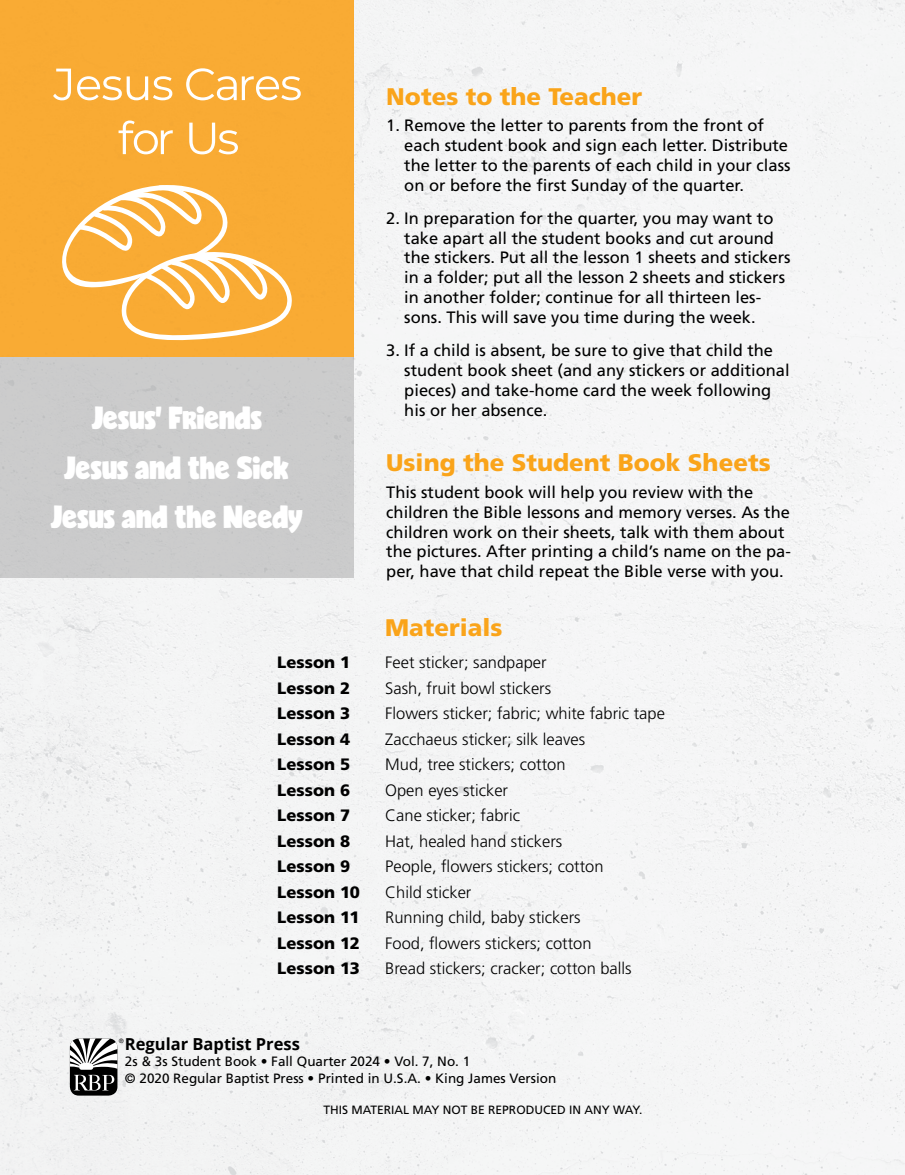
<style>
.page{position:relative;width:905px;height:1175px;background:#fff}
.page>*{position:absolute;margin:0;border:0;box-sizing:border-box;transform-origin:0 0}
.t1{font:30px/49.5px "Candy";letter-spacing:-.02em;color:#fff;text-align:center;scale:.95 1}
.t2{font:900 24px "Frutiger LT Std";color:#faa41a}
.t3{font:16.5px/19.8px "Frutiger LT Std";color:#000}
.t4{font:300 16.5px "Frutiger LT Std";color:#000}
.t5{font:900 16.5px "Frutiger LT Std";letter-spacing:.005em;color:#000}
.t6{font:700 16.5px "Open Sans";color:#000}
.t7{font:13.5px/16.2px "Frutiger LT Std";color:#000}
.t8{font:12px "Frutiger LT Std";color:#000}
.t9{font:6px "Helvetica LT Std Roman SC800";color:#000}
</style>
<div class="page">
<div style="left:354px;top:0;width:284px;height:320px;background:#f4f5f5"></div>
<div style="left:638px;top:0;width:266px;height:1174px;background:#f5f6f6"></div>
<div style="left:319px;top:320px;width:320px;height:854px;background:#f4f5f5"></div>
<div style="left:0;top:577px;width:319px;height:597px;background:#f3f4f4"></div>
<img style="left:0;top:0;width:354px;height:577px">
<svg style="left:118px;top:120px;width:120px;height:34px"></svg>
<svg style="left:53px;top:68px;width:248px;height:32px"></svg>
<svg style="left:59px;top:181px;width:234px;height:160px;background:#f9b956"></svg>
<div style="left:70px;top:1038px;width:47px;height:57px;background:#000;border-radius:9px"></div>
<svg style="left:70px;top:1038px;width:47px;height:30px"></svg>
<svg style="left:79px;top:1062px;width:14px;height:6px"></svg>
<div style="left:79px;top:1064px;width:14px;height:5px;background:#fff;border-radius:2px"></div>
<svg style="left:74px;top:1074px;width:40px;height:16px"></svg>
<h1 class="t1" style="left:51px;top:395px;width:267px">Jesus' Friends<br>Jesus and the Sick<br>Jesus and the Needy</h1>
<h2 class="t2" style="left:386px;top:82px;width:257px">Notes to the Teacher</h2>
<p class="t3" style="left:404px;top:115px;width:388px;text-indent:-18px">1. Remove the letter to parents from the front of each student book and sign each letter. Distribute the letter to the parents of each child in your class on or before the first Sunday of the quarter.</p>
<p class="t3" style="left:404px;top:208px;width:388px;text-indent:-18px">2. In preparation for the quarter, you may want to take apart all the student books and cut around the stickers. Put all the lesson 1 sheets and stickers in a folder; put all the lesson 2 sheets and stickers in another folder; continue for all thirteen les&shy;sons. This will save you time during the week.</p>
<p class="t3" style="left:404px;top:340px;width:387px;text-indent:-18px">3. If a child is absent, be sure to give that child the student book sheet (and any stickers or additional pieces) and take-home card the week following his or her absence.</p>
<h2 class="t2" style="left:386px;top:448px;width:386px">Using the Student Book Sheets</h2>
<p class="t3" style="left:386px;top:482px;width:406px">This student book will help you review with the children the Bible lessons and memory verses. As the children work on their sheets, talk with them about the pictures. After printing a child’s name on the pa&shy;per, have that child repeat the Bible verse with you.</p>
<h2 class="t2" style="left:385px;top:613px;width:119px">Materials</h2>
<p class="t5" style="left:277px;top:652px;width:75px">Lesson 1</p>
<p class="t4" style="left:385px;top:653px;width:163px">Feet sticker; sandpaper</p>
<p class="t5" style="left:277px;top:677px;width:75px">Lesson 2</p>
<p class="t4" style="left:385px;top:678px;width:167px">Sash, fruit bowl stickers</p>
<p class="t5" style="left:277px;top:703px;width:75px">Lesson 3</p>
<p class="t4" style="left:385px;top:704px;width:281px">Flowers sticker; fabric; white fabric tape</p>
<p class="t5" style="left:277px;top:728px;width:75px">Lesson 4</p>
<p class="t4" style="left:385px;top:729px;width:201px">Zacchaeus sticker; silk leaves</p>
<p class="t5" style="left:277px;top:754px;width:75px">Lesson 5</p>
<p class="t4" style="left:385px;top:755px;width:182px">Mud, tree stickers; cotton</p>
<p class="t5" style="left:277px;top:779px;width:75px">Lesson 6</p>
<p class="t4" style="left:385px;top:780px;width:124px">Open eyes sticker</p>
<p class="t5" style="left:277px;top:805px;width:75px">Lesson 7</p>
<p class="t4" style="left:385px;top:806px;width:136px">Cane sticker; fabric</p>
<p class="t5" style="left:277px;top:830px;width:75px">Lesson 8</p>
<p class="t4" style="left:385px;top:831px;width:178px">Hat, healed hand stickers</p>
<p class="t5" style="left:277px;top:856px;width:75px">Lesson 9</p>
<p class="t4" style="left:385px;top:857px;width:220px">People, flowers stickers; cotton</p>
<p class="t5" style="left:277px;top:881px;width:84px">Lesson 10</p>
<p class="t4" style="left:385px;top:882px;width:88px">Child sticker</p>
<p class="t5" style="left:277px;top:907px;width:84px">Lesson 11</p>
<p class="t4" style="left:385px;top:908px;width:197px">Running child, baby stickers</p>
<p class="t5" style="left:277px;top:932px;width:84px">Lesson 12</p>
<p class="t4" style="left:385px;top:933px;width:208px">Food, flowers stickers; cotton</p>
<p class="t5" style="left:277px;top:958px;width:84px">Lesson 13</p>
<p class="t4" style="left:385px;top:959px;width:248px">Bread stickers; cracker; cotton balls</p>
<p class="t9" style="left:119px;top:1037px;width:6px">®</p>
<p class="t6" style="left:125px;top:1032px;width:176px">Regular Baptist Press</p>
<p class="t7" style="left:125px;top:1053px;width:433px">2s &amp; 3s Student Book • Fall Quarter 2024 • Vol. 7, No. 1<br>© 2020 Regular Baptist Press • Printed in U.S.A. • King James Version</p>
<p class="t8" style="left:323px;top:1102px;width:320px">THIS MATERIAL MAY NOT BE REPRODUCED IN ANY WAY.</p>
</div>
